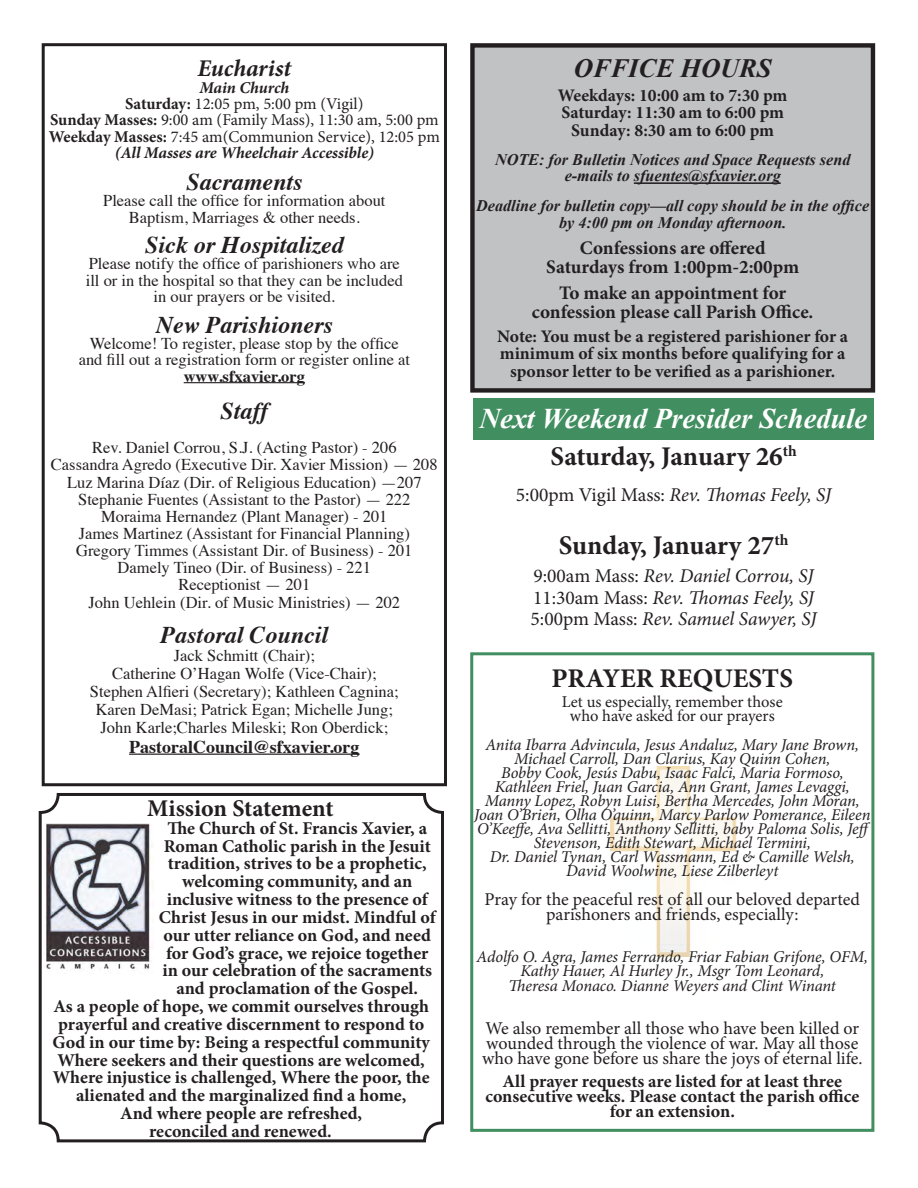
<style>
.page{position:relative;width:918px;height:1188px;background:#fff}
.page>*{position:absolute;margin:0;border:0;box-sizing:border-box;transform-origin:0 0}
.t1{font:italic 700 28.5px "Times New Roman";color:#fff}
.t2{font:700 27px "Minion Pro";color:#231f20}
.t3{font:italic 700 26.4px "Times New Roman";color:#231f20}
.t4{font:italic 700 24px "Times";color:#231f20}
.t5{font:700 24px "Minion Pro";color:#231f20}
.t6{font:italic 700 24px "Minion Pro";color:#231f20}
.t7{font:italic 19.5px "Minion Pro";letter-spacing:-.005em;color:#231f20}
.t8{font:700 19.05px "Minion Pro";color:#231f20}
.t9{font:700 18px/15.3px "Minion Pro";letter-spacing:-.005em;color:#231f20;text-align:center}
.Paragraph_Style_2{font:18px/15.3px "Minion Pro";color:#231f20;text-align:center}
.t10{font:700 18px "Times";color:#231f20}
.t11{font:700 17.7px "Minion Pro";color:#231f20}
.t12{font:16.5px "Times";color:#231f20}
.Paragraph_Style_2-2{font:italic 16.5px/14.1px "Minion Pro";letter-spacing:-.01em;color:#231f20;text-align:center}
.Paragraph_Style_2-3{font:16.5px "Minion Pro";color:#231f20}
.t13{font:italic 700 16.5px "Minion Pro";letter-spacing:-.02em;color:#231f20}
.t14{font:700 16.5px "Times";color:#231f20}
.t15{font:italic 700 16.2px/16px "Times New Roman";color:#231f20;text-align:center}
.s1{font-weight:700}
.s2{font-size:19.5px}
.s3{font-style:normal}
</style>
<div class="page">
<img style="left:611px;top:767px;width:126px;height:189px">
<hr style="left:184px;top:382px;width:121px;height:1px;background:#231f20">
<hr style="left:129px;top:754px;width:231px;height:1px;background:#231f20">
<div style="left:42px;top:43px;width:405px;height:743px;border:3px solid #231f20"></div>
<div style="left:39px;top:793px;width:405px;height:349px;border:3px solid #231f20;border-radius:18px"></div>
<img style="left:46px;top:824px;width:105px;height:145px">
<div style="left:472px;top:45px;width:401px;height:345px;background:#c1c2c4"></div>
<hr style="left:634px;top:182px;width:147px;height:2px;background:#231f20">
<div style="left:470px;top:43px;width:405px;height:350px;border:4px solid #231f20"></div>
<div style="left:470px;top:652px;width:404px;height:480px;border:3px solid #418e60"></div>
<div style="left:473px;top:398px;width:401px;height:42px;background:#418e60"></div>
<p class="t6" style="left:197px;top:51px;width:96px">Eucharist</p>
<p class="t13" style="left:199px;top:76px;width:91px">Main Church</p>
<p class="Paragraph_Style_2-3" style="left:125px;top:93px;width:240px"><span class="s1">Saturday:</span> 12:05 pm, 5:00 pm (Vigil)</p>
<p class="Paragraph_Style_2-3" style="left:50px;top:109px;width:390px"><span class="s1">Sunday Masses:</span> 9:00 am (Family Mass), 11:30 am, 5:00 pm</p>
<p class="Paragraph_Style_2-3" style="left:49px;top:125px;width:393px"><span class="s1">Weekday Masses:</span> 7:45 am(Communion Service), 12:05 pm</p>
<p class="t13" style="left:115px;top:141px;width:261px">(All Masses are Wheelchair Accessible)</p>
<p class="t4" style="left:186px;top:159px;width:118px">Sacraments</p>
<p class="t12" style="left:103px;top:185px;width:284px">Please call the office for information about</p>
<p class="t12" style="left:129px;top:202px;width:232px">Baptism, Marriages &amp; other needs.</p>
<p class="t4" style="left:145px;top:222px;width:200px">Sick or Hospitalized</p>
<p class="t12" style="left:89px;top:248px;width:313px">Please notify the office of parishioners who are</p>
<p class="t12" style="left:86px;top:265px;width:319px">ill or in the hospital so that they can be included</p>
<p class="t12" style="left:154px;top:281px;width:183px">in our prayers or be visited.</p>
<p class="t4" style="left:156px;top:302px;width:178px">New Parishioners</p>
<p class="t12" style="left:90px;top:328px;width:311px">Welcome! To register, please stop by the office</p>
<p class="t12" style="left:79px;top:344px;width:333px">and fill out a registration form or register online at</p>
<p class="t14" style="left:184px;top:360px;width:123px">www.sfxavier.org</p>
<p class="t4" style="left:221px;top:388px;width:49px">Staff</p>
<p class="t12" style="left:92px;top:432px;width:306px">Rev. Daniel Corrou, S.J. (Acting Pastor) - 206</p>
<p class="t12" style="left:51px;top:449px;width:388px">Cassandra Agredo (Executive Dir. Xavier Mission) — 208</p>
<p class="t12" style="left:67px;top:467px;width:356px">Luz Marina Díaz (Dir. of Religious Education) —207</p>
<p class="t12" style="left:78px;top:484px;width:334px">Stephanie Fuentes (Assistant to the Pastor) — 222</p>
<p class="t12" style="left:101px;top:501px;width:288px">Moraima Hernandez (Plant Manager) - 201</p>
<p class="t12" style="left:79px;top:518px;width:333px">James Martinez (Assistant for Financial Planning)</p>
<p class="t12" style="left:76px;top:535px;width:338px">Gregory Timmes (Assistant Dir. of Business) - 201</p>
<p class="t12" style="left:118px;top:552px;width:255px">Damely Tineo (Dir. of Business) - 221</p>
<p class="t12" style="left:178px;top:569px;width:133px">Receptionist — 201</p>
<p class="t12" style="left:89px;top:587px;width:313px">John Uehlein (Dir. of Music Ministries) — 202</p>
<p class="t4" style="left:161px;top:612px;width:169px">Pastoral Council</p>
<p class="t12" style="left:174px;top:640px;width:143px">Jack Schmitt (Chair);</p>
<p class="t12" style="left:112px;top:658px;width:266px">Catherine O’Hagan Wolfe (Vice-Chair);</p>
<p class="t12" style="left:90px;top:676px;width:310px">Stephen Alfieri (Secretary); Kathleen Cagnina;</p>
<p class="t12" style="left:96px;top:694px;width:299px">Karen DeMasi; Patrick Egan; Michelle Jung;</p>
<p class="t12" style="left:100px;top:712px;width:289px">John Karle;Charles Mileski; Ron Oberdick;</p>
<p class="t10" style="left:129px;top:730px;width:232px">PastoralCouncil@sfxavier.org</p>
<p class="t5" style="left:147px;top:791px;width:188px">Mission Statement</p>
<p class="t9" style="left:167px;top:820px;width:261px">The Church of St. Francis Xavier, a</p>
<p class="t9" style="left:164px;top:838px;width:269px">Roman Catholic parish in the Jesuit</p>
<p class="t9" style="left:168px;top:856px;width:261px">tradition, strives to be a prophetic,</p>
<p class="t9" style="left:182px;top:874px;width:232px">welcoming community, and an</p>
<p class="t9" style="left:167px;top:891px;width:264px">inclusive witness to the presence of</p>
<p class="t9" style="left:159px;top:909px;width:280px">Christ Jesus in our midst. Mindful of</p>
<p class="t9" style="left:164px;top:927px;width:269px">our utter reliance on God, and need</p>
<p class="t9" style="left:166px;top:945px;width:264px">for God’s grace, we rejoice together</p>
<p class="t9" style="left:163px;top:963px;width:271px">in our celebration of the sacraments</p>
<p class="t9" style="left:176px;top:981px;width:243px">and proclamation of the Gospel.</p>
<p class="t9" style="left:53px;top:998px;width:377px">As a people of hope, we commit ourselves through</p>
<p class="t9" style="left:58px;top:1016px;width:367px">prayerful and creative discernment to respond to</p>
<p class="t9" style="left:53px;top:1034px;width:379px">God in our time by: Being a respectful community</p>
<p class="t9" style="left:57px;top:1052px;width:369px">Where seekers and their questions are welcomed,</p>
<p class="t9" style="left:53px;top:1070px;width:378px">Where injustice is challenged, Where the poor, the</p>
<p class="t9" style="left:76px;top:1088px;width:332px">alienated and the marginalized find a home,</p>
<p class="t9" style="left:120px;top:1105px;width:244px">And where people are refreshed,</p>
<p class="t9" style="left:149px;top:1123px;width:184px">reconciled and renewed.</p>
<p class="t3" style="left:574px;top:50px;width:199px">OFFICE HOURS</p>
<p class="t11" style="left:558px;top:83px;width:231px">Weekdays: 10:00 am to 7:30 pm</p>
<p class="t11" style="left:561px;top:100px;width:224px">Saturday: 11:30 am to 6:00 pm</p>
<p class="t11" style="left:571px;top:118px;width:204px">Sunday: 8:30 am to 6:00 pm</p>
<p class="t15" style="left:495px;top:152px;width:357px">NOTE: for Bulletin Notices and Space Requests send e-mails to sfuentes@sfxavier.org</p>
<p class="t15" style="left:476px;top:196px;width:395px;line-height:17.4px">Deadline for bulletin copy—all copy should be in the office by 4:00 pm on Monday afternoon.</p>
<p class="t8" style="left:580px;top:234px;width:187px">Confessions are offered</p>
<p class="t8" style="left:546px;top:254px;width:254px">Saturdays from 1:00pm<span class="s2">-</span>2:00pm</p>
<p class="t8" style="left:559px;top:279px;width:229px">To make an appointment for</p>
<p class="t8" style="left:532px;top:298px;width:283px">confession please call Parish Office.</p>
<p class="t11" style="left:497px;top:324px;width:352px">Note: You must be a registered parishioner for a</p>
<p class="t11" style="left:500px;top:341px;width:347px">minimum of six months before qualifying for a</p>
<p class="t11" style="left:510px;top:359px;width:327px">sponsor letter to be verified as a parishioner.</p>
<p class="t1" style="left:479px;top:399px;width:389px">Next Weekend Presider Schedule</p>
<p class="t2" style="left:551px;top:437px;width:248px">Saturday, January 26<sup>th</sup></p>
<p class="t7" style="left:516px;top:482px;width:317px"><span class="s3">5:00pm Vigil Mass:</span> Rev. Thomas Feely, SJ</p>
<p class="t2" style="left:559px;top:526px;width:231px">Sunday, January 27<sup>th</sup></p>
<p class="t7" style="left:533px;top:563px;width:282px"><span class="s3">9:00am Mass:</span> Rev. Daniel Corrou, SJ</p>
<p class="t7" style="left:533px;top:584px;width:283px"><span class="s3">11:30am Mass:</span> Rev. Thomas Feely, SJ</p>
<p class="t7" style="left:531px;top:606px;width:288px"><span class="s3">5:00pm Mass:</span> Rev. Samuel Sawyer, SJ</p>
<p class="t2" style="left:552px;top:659px;width:243px">PRAYER REQUESTS</p>
<p class="Paragraph_Style_2-3" style="left:562px;top:691px;width:222px">Let us especially, remember those</p>
<p class="Paragraph_Style_2-3" style="left:570px;top:705px;width:206px">who have asked for our prayers</p>
<p class="Paragraph_Style_2-2" style="left:485px;top:737px;width:375px">Anita Ibarra Advincula, Jesus Andaluz, Mary Jane Brown,<br>Michael Carroll, Dan Clarius, Kay Quinn Cohen,</p>
<p class="Paragraph_Style_2-2" style="left:474px;top:765px;width:400px">Bobby Cook, Jesús Dabu, Isaac Falci, Maria Formoso, Kathleen Friel, Juan Garcia, Ann Grant, James Levaggi, Manny Lopez, Robyn Luisi, Bertha Mercedes, John Moran, Joan O’Brien, Olha O’quinn, Marcy Parlow Pomerance, Eileen O’Keeffe, Ava Sellitti, Anthony Sellitti, baby Paloma Solis, Jeff Stevenson, Edith Stewart, Michael Termini,</p>
<p class="Paragraph_Style_2-2" style="left:490px;top:849px;width:366px">Dr. Daniel Tynan, Carl Wassmann, Ed &amp; Camille Welsh,</p>
<p class="Paragraph_Style_2-2" style="left:566px;top:863px;width:214px">David Woolwine, Liese Zilberleyt</p>
<p class="Paragraph_Style_2" style="left:485px;top:892px;width:377px">Pray for the peaceful rest of all our beloved departed parishoners and friends, especially:</p>
<p class="Paragraph_Style_2-2" style="left:477px;top:950px;width:393px">Adolfo O. Agra, James Ferrando, Friar Fabian Grifone, OFM,<br>Kathy Hauer, Al Hurley Jr., Msgr Tom Leonard,</p>
<p class="Paragraph_Style_2-2" style="left:509px;top:978px;width:329px">Theresa Monaco. Dianne Weyers and Clint Winant</p>
<p class="Paragraph_Style_2" style="left:482px;top:1021px;width:382px;text-align:left">We also remember all those who have been killed or wounded through the violence of war. May all those who have gone before us share the joys of eternal life.</p>
<p class="t9" style="left:485px;top:1073px;width:375px">All prayer requests are listed for at least three consecutive weeks. Please contact the parish office for an extension.</p>
</div>
